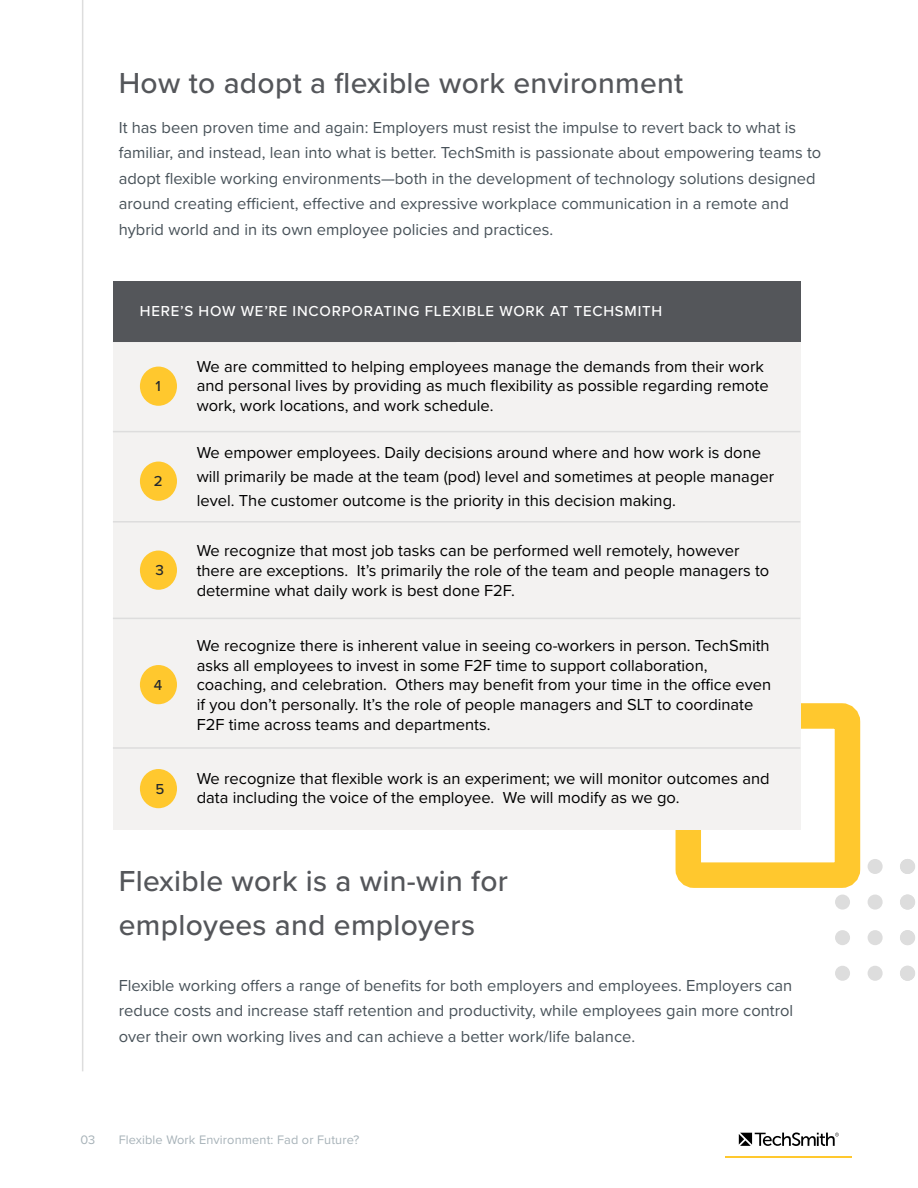
<style>
.page{position:relative;width:918px;height:1188px;background:#fff}
.page>*{position:absolute;margin:0;border:0;box-sizing:border-box;transform-origin:0 0}
.t1{font:500 30px/44.1px "Proxima Nova";letter-spacing:.01em;color:#54565a}
.t2{font:16.5px/19.8px "Proxima Nova";color:#000}
.t3{font:16.5px/25.5px "Proxima Nova";color:#485259}
.t4{font:500 15px "Proxima Nova";letter-spacing:.05em;color:#fff}
.t5{font:500 15px "Proxima Nova";color:#23282f}
.t6{font:12.75px "Proxima Nova";letter-spacing:.01em;color:#a7b2b8}
</style>
<div class="page">
<div style="left:900px;top:895px;width:15px;height:15px;background:#ddd;border-radius:50%"></div>
<div style="left:900px;top:859px;width:15px;height:15px;background:#ddd;border-radius:50%"></div>
<div style="left:868px;top:895px;width:15px;height:15px;background:#ddd;border-radius:50%"></div>
<div style="left:868px;top:859px;width:15px;height:15px;background:#ddd;border-radius:50%"></div>
<div style="left:835px;top:895px;width:15px;height:15px;background:#ddd;border-radius:50%"></div>
<div style="left:900px;top:930px;width:15px;height:15px;background:#ddd;border-radius:50%"></div>
<div style="left:868px;top:930px;width:15px;height:15px;background:#ddd;border-radius:50%"></div>
<div style="left:835px;top:930px;width:15px;height:15px;background:#ddd;border-radius:50%"></div>
<div style="left:900px;top:966px;width:15px;height:15px;background:#ddd;border-radius:50%"></div>
<div style="left:868px;top:966px;width:15px;height:15px;background:#ddd;border-radius:50%"></div>
<div style="left:835px;top:966px;width:15px;height:15px;background:#ddd;border-radius:50%"></div>
<div style="left:676px;top:703px;width:184px;height:185px;border:26px solid #ffc82e;border-radius:6px"></div>
<svg style="left:739px;top:1132px;width:100px;height:14px"></svg>
<hr style="left:726px;top:1156px;width:126px;height:1px;background:#ffc82e">
<hr style="left:82px;top:0;width:1px;height:1071px;background:#ddd">
<div style="left:113px;top:342px;width:687px;height:488px;background:#f3f2f1"></div>
<div style="left:140px;top:367px;width:37px;height:39px;background:#ffc82e;border-radius:50%"></div>
<div style="left:140px;top:551px;width:37px;height:39px;background:#ffc82e;border-radius:50%"></div>
<div style="left:140px;top:665px;width:37px;height:39px;background:#ffc82e;border-radius:50%"></div>
<div style="left:140px;top:769px;width:37px;height:39px;background:#ffc82e;border-radius:50%"></div>
<div style="left:140px;top:462px;width:37px;height:39px;background:#ffc82e;border-radius:50%"></div>
<hr style="left:113px;top:341px;width:343px;height:1px;background:#ddd">
<hr style="left:113px;top:431px;width:687px;height:1px;background:#ddd">
<hr style="left:113px;top:521px;width:687px;height:2px;background:#ddd">
<hr style="left:113px;top:618px;width:687px;height:1px;background:#ddd">
<hr style="left:113px;top:747px;width:687px;height:2px;background:#ddd">
<div style="left:113px;top:281px;width:687px;height:60px;background:#54565a"></div>
<h1 class="t1" style="left:119px;top:60px;width:566px">How to adopt a flexible work environment</h1>
<p class="t3" style="left:119px;top:114px;width:704px">It has been proven time and again: Employers must resist the impulse to revert back to what is familiar, and instead, lean into what is better. TechSmith is passionate about empowering teams to adopt flexible working environments—both in the development of technology solutions designed around creating efficient, effective and expressive workplace communication in a remote and hybrid world and in its own employee policies and practices.</p>
<p class="t4" style="left:140px;top:300px;width:524px">HERE’S HOW WE’RE INCORPORATING FLEXIBLE WORK AT TECHSMITH</p>
<p class="t5" style="left:155px;top:375px;width:7px">1</p>
<p class="t5" style="left:154px;top:470px;width:10px">2</p>
<p class="t5" style="left:155px;top:559px;width:10px">3</p>
<p class="t5" style="left:154px;top:674px;width:10px">4</p>
<p class="t5" style="left:155px;top:778px;width:10px">5</p>
<p class="t2" style="left:197px;top:356px;width:573px">We are committed to helping employees manage the demands from their work and personal lives by providing as much flexibility as possible regarding remote work, work locations, and work schedule.</p>
<p class="t2" style="left:197px;top:440px;width:579px;line-height:24px">We empower employees. Daily decisions around where and how work is done will primarily be made at the team (pod) level and sometimes at people manager level. The customer outcome is the priority in this decision making.</p>
<p class="t2" style="left:197px;top:540px;width:574px">We recognize that most job tasks can be performed well remotely, however there are exceptions. It’s primarily the role of the team and people managers to determine what daily work is best done F2F.</p>
<p class="t2" style="left:197px;top:635px;width:576px">We recognize there is inherent value in seeing co-workers in person. TechSmith asks all employees to invest in some F2F time to support collaboration, coaching, and celebration. Others may benefit from your time in the office even if you don’t personally. It’s the role of people managers and SLT to coordinate F2F time across teams and departments.</p>
<p class="t2" style="left:197px;top:767px;width:575px">We recognize that flexible work is an experiment; we will monitor outcomes and data including the voice of the employee. We will modify as we go.</p>
<h1 class="t1" style="left:119px;top:858px;width:391px">Flexible work is a win-win for employees and employers</h1>
<p class="t3" style="left:119px;top:972px;width:676px;text-align:justify">Flexible working offers a range of benefits for both employers and employees. Employers can reduce costs and increase staff retention and productivity, while employees gain more control over their own working lives and can achieve a better work/life balance.</p>
<p class="t6" style="left:80px;top:1130px;width:17px">03</p>
<p class="t6" style="left:119px;top:1130px;width:242px">Flexible Work Environment: Fad or Future?</p>
</div>
